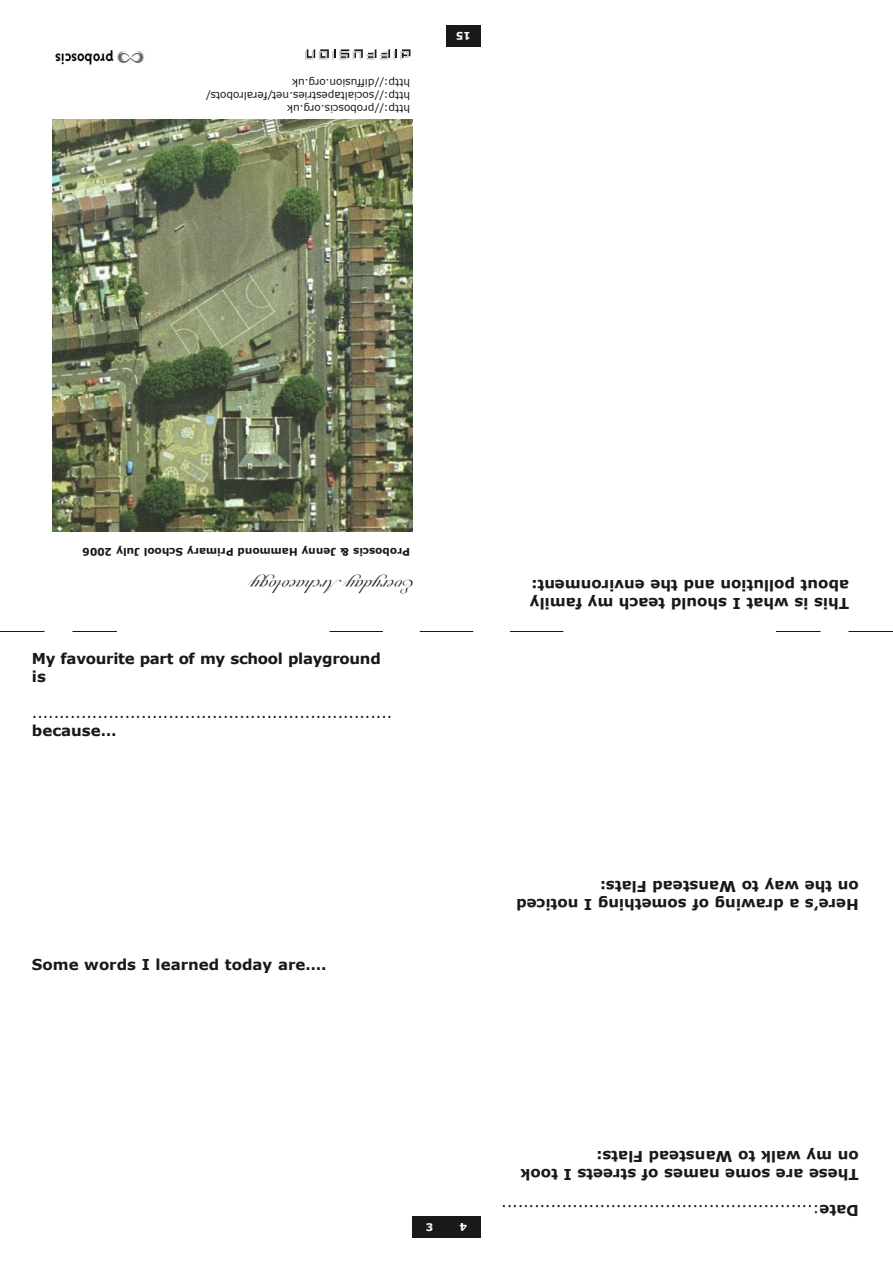
<style>
.page{position:relative;width:893px;height:1263px;background:#fff}
.page>*{position:absolute;margin:0;border:0;box-sizing:border-box;transform-origin:0 0}
.t1{font:19.5px "Snell BT";color:#191919}
.t2{font:700 15px/18px "Verdana";color:#191919}
.t3{font:15px "Verdana";color:#191919}
.t4{font:700 15px/18px "Verdana";letter-spacing:-.02em;color:#191919}
.t5{font:10.5px/12.6px "Verdana";color:#191919}
.t6{font:700 10.5px "Verdana";color:#191919}
.t7{font:700 10.5px "Verdana";color:#fff}
.s1{font-weight:700}
</style>
<div class="page">
<img style="left:55px;top:49px;width:89px;height:16px">
<div style="left:412px;top:1216px;width:34px;height:21px;background:#191919"></div>
<div style="left:446px;top:1216px;width:34px;height:21px;background:#191919"></div>
<svg style="left:0;top:631px;width:117px;height:1px"></svg>
<svg style="left:776px;top:631px;width:117px;height:1px"></svg>
<svg style="left:330px;top:631px;width:233px;height:1px"></svg>
<div style="left:446px;top:26px;width:34px;height:21px;background:#191919"></div>
<svg style="left:305px;top:49px;width:105px;height:11px"></svg>
<img style="left:52px;top:119px;width:360px;height:412px">
<p class="t5" style="left:410px;top:115px;width:206px;rotate:-180deg">http://proboscis.org.uk http://socialtapestries.net/feralrobots/ http://diffusion.org.uk</p>
<p class="t7" style="left:471px;top:43px;width:16px;rotate:-180deg">15</p>
<p class="t6" style="left:410px;top:559px;width:329px;rotate:-180deg">Proboscis &amp; Jenny Hammond Primary School July 2006</p>
<h1 class="t1" style="left:410px;top:599px;width:178px;rotate:-180deg">EverydayArchaeology</h1>
<p class="t4" style="left:32px;top:649px;width:350px">My favourite part of my school playground is</p>
<p class="t3" style="left:32px;top:703px;width:362px">..................................................................</p>
<p class="t2" style="left:32px;top:721px;width:86px">because…</p>
<p class="t2" style="left:32px;top:955px;width:296px">Some words I learned today are….</p>
<p class="t2" style="left:849px;top:612px;width:321px;rotate:-180deg">This is what I should teach my family about pollution and the environment:</p>
<p class="t2" style="left:859px;top:913px;width:344px;rotate:-180deg">Here’s a drawing of something I noticed on the way to Wanstead Flats:</p>
<p class="t7" style="left:426px;top:1220px;width:9px">3</p>
<p class="t7" style="left:467px;top:1233px;width:9px;rotate:-180deg">4</p>
<p class="t2" style="left:859px;top:1183px;width:340px;rotate:-180deg">These are some names of streets I took on my walk to Wanstead Flats:</p>
<p class="t3" style="left:859px;top:1219px;width:359px;rotate:-180deg"><span class="s1">Date</span>:.........................................................</p>
</div>
